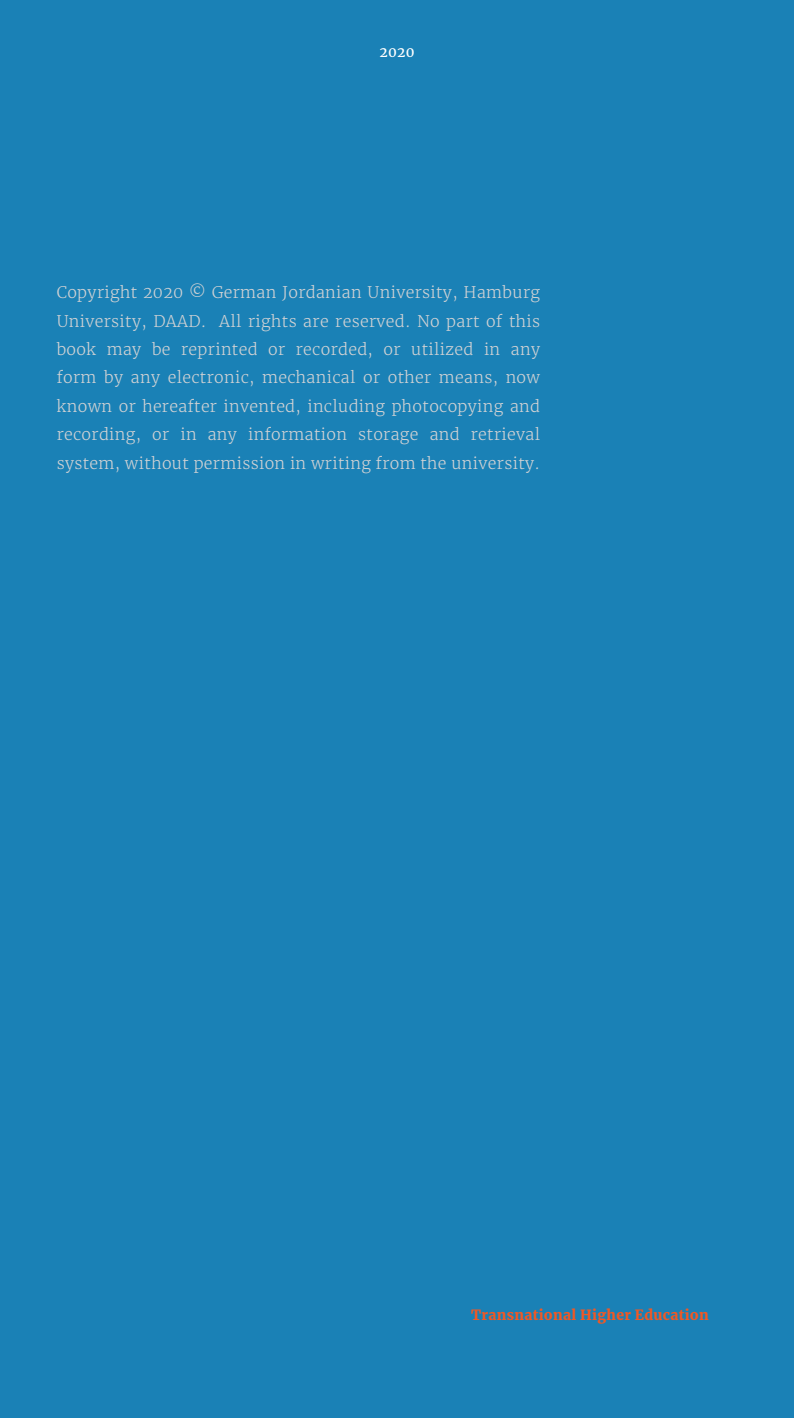
<style>
.page{position:relative;width:794px;height:1418px;background:#fff}
.page>*{position:absolute;margin:0;border:0;box-sizing:border-box;transform-origin:0 0}
._1_BodyTex{font:300 16px/28.4px "Merriweather";letter-spacing:.02em;color:#d1d2d4;text-align:justify}
.Running_Headers_Page{font:900 14px "Merriweather";letter-spacing:.02em;color:#f15824}
.Running_Headers_Page-2{font:14px "Merriweather";color:#fff}
</style>
<div class="page">
<div style="left:0;top:0;width:794px;height:1417px;background:#1a81b6"></div>
<p class="Running_Headers_Page-2" style="left:379px;top:43px;width:37px">2020</p>
<p class="_1_BodyTex" style="left:57px;top:278px;width:485px">Copyright 2020 © German Jordanian University, Hamburg University, DAAD. All rights are reserved. No part of this book may be reprinted or recorded, or utilized in any form by any electronic, mechanical or other means, now known or hereafter invented, including photocopying and recording, or in any information storage and retrieval system, without permission in writing from the university.</p>
<p class="Running_Headers_Page" style="left:471px;top:1304px;width:239px">Transnational Higher Education</p>
</div>
